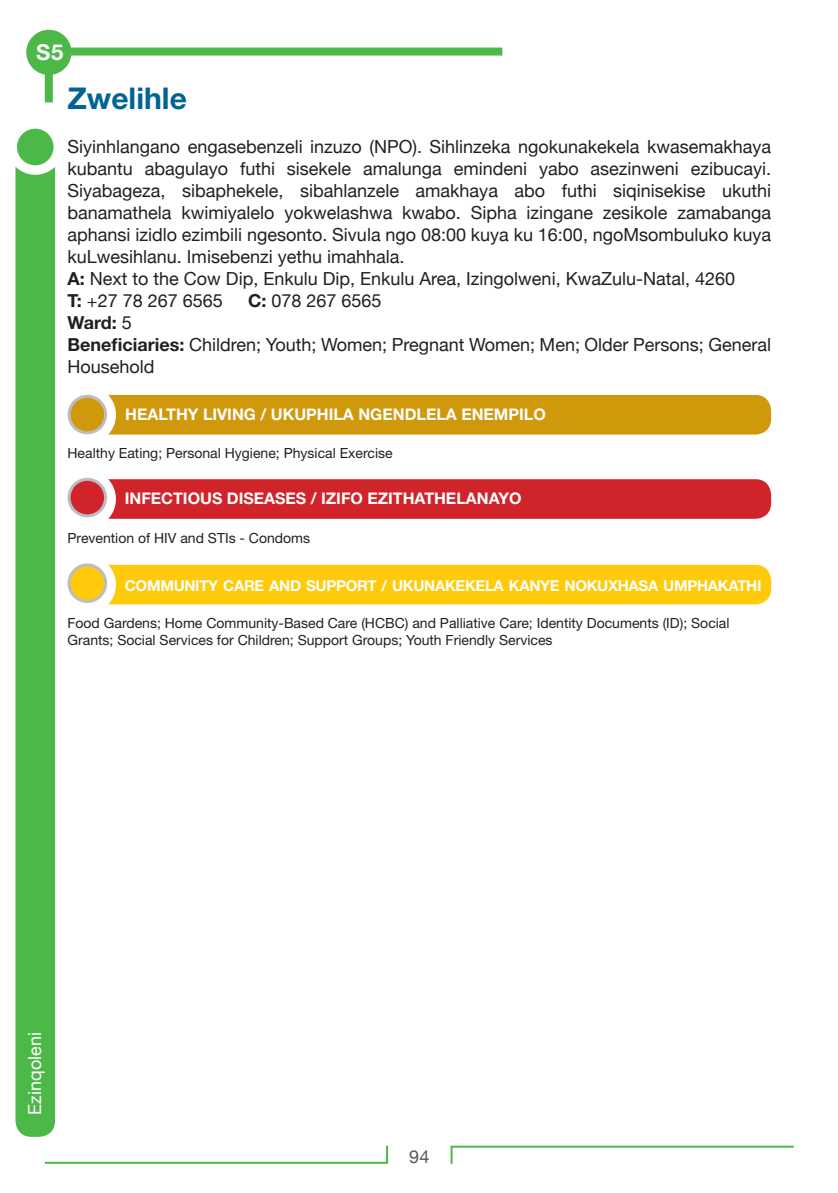
<style>
.page{position:relative;width:838px;height:1193px;background:#fff}
.page>*{position:absolute;margin:0;border:0;box-sizing:border-box;transform-origin:0 0}
.t1{font:700 30px "Helvetica Neue";color:#006494}
.t2{font:700 22px "Helvetica Neue";color:#fff}
.t3{font:18px/22px "Helvetica Neue";color:#231f20}
.t4{font:18px "Helvetica Neue";color:#fff}
.t5{font:18px "Helvetica Neue";color:#57585a}
.t6{font:700 16px "Helvetica Neue";color:#fff}
.t7{font:700 15px "Helvetica Neue";letter-spacing:-.02em;color:#fff}
.t8{font:14px/17px "Helvetica Neue";color:#231f20}
.s1{font-weight:700}
</style>
<div class="page">
<div style="left:15px;top:167px;width:40px;height:969px;background:#4cb848"></div>
<div style="left:17px;top:129px;width:37px;height:36px;background:#4cb848;border-radius:50%"></div>
<svg style="left:450px;top:1145px;width:344px;height:19px"></svg>
<svg style="left:44px;top:1145px;width:345px;height:19px"></svg>
<svg style="left:42px;top:44px;width:461px;height:59px"></svg>
<div style="left:26px;top:30px;width:45px;height:45px;background:#4cb848;border-radius:50%"></div>
<div style="left:108px;top:395px;width:662px;height:39px;background:#d0990c"></div>
<div style="left:69px;top:396px;width:37px;height:37px;background:#d0990c;border-radius:50%"></div>
<div style="left:67px;top:394px;width:40px;height:40px;border:3px solid #bcbdc0;border-radius:50%"></div>
<div style="left:108px;top:479px;width:662px;height:39px;background:#d1232a"></div>
<div style="left:69px;top:479px;width:37px;height:37px;background:#d1232a;border-radius:50%"></div>
<div style="left:67px;top:477px;width:40px;height:40px;border:3px solid #bcbdc0;border-radius:50%"></div>
<div style="left:108px;top:564px;width:662px;height:40px;background:#feca0a"></div>
<div style="left:69px;top:565px;width:37px;height:36px;background:#feca0a;border-radius:50%"></div>
<div style="left:67px;top:563px;width:40px;height:40px;border:3px solid #bcbdc0;border-radius:50%"></div>
<p class="t2" style="left:36px;top:39px;width:29px">S5</p>
<h1 class="t1" style="left:67px;top:79px;width:121px">ZWELIHLE</h1>
<p class="t3" style="left:67px;top:136px;width:705px">Siyinhlangano engasebenzeli inzuzo (NPO). Sihlinzeka ngokunakekela kwasemakhaya kubantu abagulayo futhi sisekele amalunga emindeni yabo asezinweni ezibucayi.<br>Siyabageza, sibaphekele, sibahlanzele amakhaya abo futhi siqinisekise ukuthi banamathela kwimiyalelo yokwelashwa kwabo. Sipha izingane zesikole zamabanga aphansi izidlo ezimbili ngesonto. Sivula ngo 08:00 kuya ku 16:00, ngoMsombuluko kuya kuLwesihlanu. Imisebenzi yethu imahhala.<br><span class="s1">A:</span> Next to the Cow Dip, Enkulu Dip, Enkulu Area, Izingolweni, KwaZulu-Natal, 4260<br><span class="s1">T:</span> +27 78 267 6565</p>
<p class="t3" style="left:248px;top:290px;width:135px"><span class="s1">C:</span> 078 267 6565</p>
<p class="t3" style="left:67px;top:312px;width:705px"><span class="s1">WARD:</span> 5<br><span class="s1">BENEFICIARIES:</span> Children; Youth; Women; Pregnant Women; Men; Older Persons; General<br>Household</p>
<p class="t6" style="left:125px;top:404px;width:422px">HEALTHY LIVING / UKUPHILA NGENDLELA ENEMPILO</p>
<p class="t8" style="left:67px;top:444px;width:326px">Healthy Eating; Personal Hygiene; Physical Exercise</p>
<p class="t6" style="left:125px;top:488px;width:398px">INFECTIOUS DISEASES / IZIFO EZITHATHELANAYO</p>
<p class="t8" style="left:67px;top:529px;width:244px">Prevention of HIV and STIs - Condoms</p>
<p class="t7" style="left:125px;top:576px;width:36px">COMMU</p>
<p class="t7" style="left:184px;top:576px;width:578px">NITY CARE AND SUPPORT / UKUNAKEKELA KANYE NOKUXHASA UMPHAKATHI</p>
<p class="t8" style="left:67px;top:614px;width:663px">Food Gardens; Home Community-Based Care (HCBC) and Palliative Care; Identity Documents (ID); Social<br>Grants; Social Services for Children; Support Groups; Youth Friendly Services</p>
<p class="t4" style="left:22px;top:1114px;width:84px;rotate:-90deg">Ezinqoleni</p>
<p class="t5" style="left:409px;top:1143px;width:22px">94</p>
</div>
